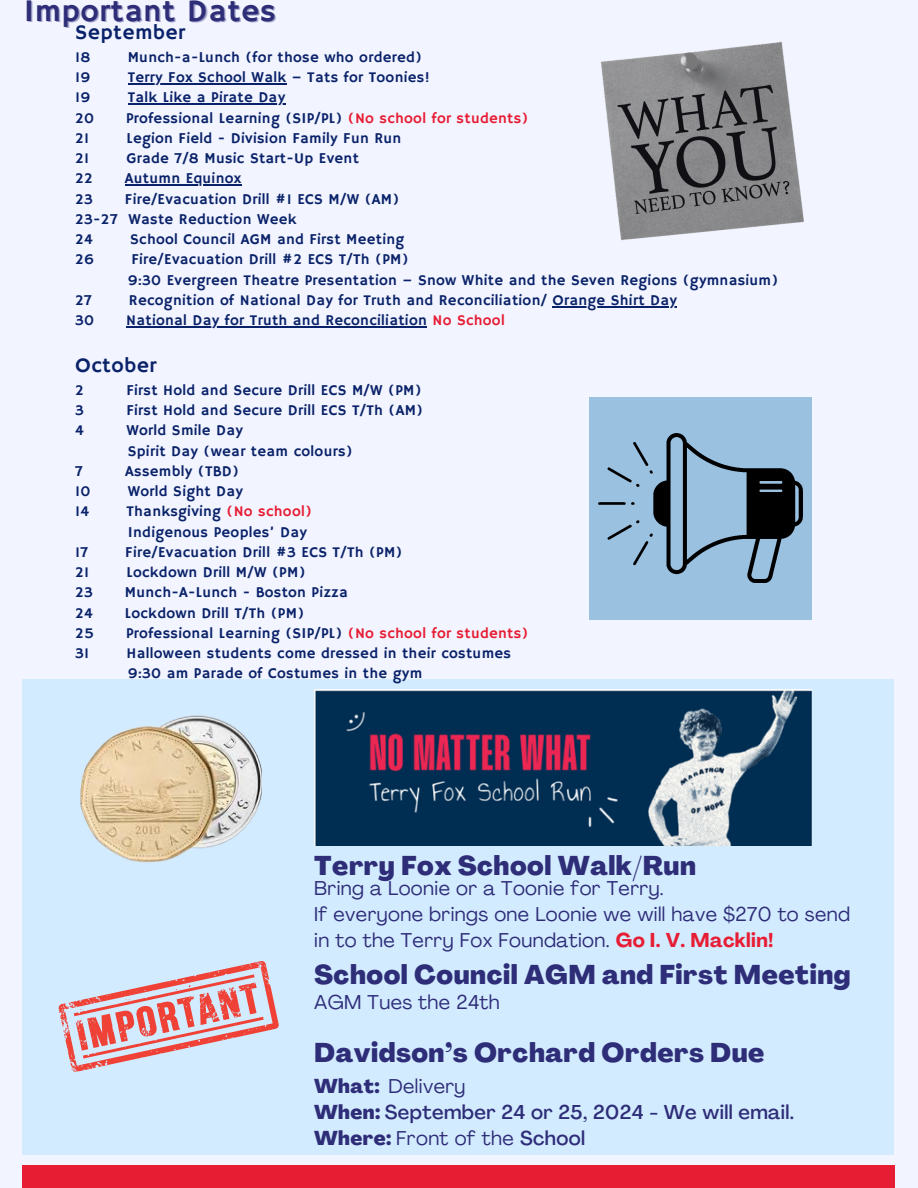
<style>
.page{position:relative;width:918px;height:1188px;background:#f2f5ff}
.page>*{position:absolute;margin:0;border:0;box-sizing:border-box;transform-origin:0 0}
.t1{font:31.35px "Hammersmith One";letter-spacing:.02em;color:#2e2d78}
.t2{font:800 26.7px "Agrandir";letter-spacing:.02em;color:#2e2d78}
.t3{font:21px "Hammersmith One";letter-spacing:.02em;color:#0a2269}
.t4{font:19.8px/25.8px "Agrandir";letter-spacing:.02em;color:#2e2d78}
.t5{font:500 19.8px/25.8px "Agrandir";letter-spacing:.02em;color:#2e2d78}
.t6{font:15px "Hammersmith One";letter-spacing:.02em;color:#0a2269}
.s1{color:#e71d34}
.s2{font-weight:700;color:#e71d34}
.s3{font-weight:800}
.s4{font-weight:400}
</style>
<div class="page">
<div style="left:22px;top:679px;width:872px;height:476px;background:#d3ebff"></div>
<div style="left:23px;top:1165px;width:872px;height:23px;background:#e71d34"></div>
<hr style="left:128px;top:83px;width:159px;height:1px;background:#0a2269">
<hr style="left:128px;top:104px;width:157px;height:1px;background:#0a2269">
<hr style="left:125px;top:185px;width:117px;height:1px;background:#0a2269">
<hr style="left:553px;top:306px;width:124px;height:1px;background:#0a2269">
<hr style="left:126px;top:326px;width:301px;height:1px;background:#0a2269">
<img style="left:601px;top:41px;width:203px;height:200px">
<div style="left:589px;top:397px;width:223px;height:222px;background:#9bc1e1"></div>
<img style="left:599px;top:433px;width:203px;height:150px">
<svg style="left:59px;top:961px;width:220px;height:111px"></svg>
<img style="left:314px;top:689px;width:497px;height:157px">
<img style="left:80px;top:715px;width:182px;height:148px">
<h2 class="t1" style="left:24px;top:-7px;width:254px">Important Dates</h2>
<h1 class="t3" style="left:75px;top:21px;width:112px">September</h1>
<p class="t6" style="left:75px;top:48px;width:17px">18</p>
<p class="t6" style="left:128px;top:48px;width:296px">Munch-a-Lunch (for those who ordered)</p>
<p class="t6" style="left:75px;top:69px;width:17px">19</p>
<p class="t6" style="left:128px;top:69px;width:303px">Terry Fox School Walk – Tats for Toonies!</p>
<p class="t6" style="left:75px;top:89px;width:17px">19</p>
<p class="t6" style="left:128px;top:89px;width:159px">Talk Like a Pirate Day</p>
<p class="t6" style="left:75px;top:109px;width:21px">20</p>
<p class="t6" style="left:126px;top:109px;width:404px">Professional Learning (SIP/PL) <span class="s1">(No school for students)</span></p>
<p class="t6" style="left:75px;top:129px;width:16px">21</p>
<p class="t6" style="left:126px;top:129px;width:276px">Legion Field - Division Family Fun Run</p>
<p class="t6" style="left:75px;top:150px;width:16px">21</p>
<p class="t6" style="left:126px;top:150px;width:234px">Grade 7/8 Music Start-Up Event</p>
<p class="t6" style="left:75px;top:170px;width:19px">22</p>
<p class="t6" style="left:125px;top:170px;width:118px">Autumn Equinox</p>
<p class="t6" style="left:75px;top:190px;width:19px">23</p>
<p class="t6" style="left:125px;top:190px;width:276px">Fire/Evacuation Drill #1 ECS M/W (AM)</p>
<p class="t6" style="left:75px;top:210px;width:44px">23-27</p>
<p class="t6" style="left:128px;top:210px;width:170px">Waste Reduction Week</p>
<p class="t6" style="left:75px;top:231px;width:19px">24</p>
<p class="t6" style="left:130px;top:231px;width:276px">School Council AGM and First Meeting</p>
<p class="t6" style="left:75px;top:251px;width:21px">26</p>
<p class="t6" style="left:131px;top:251px;width:279px">Fire/Evacuation Drill #2 ECS T/Th (PM)</p>
<p class="t6" style="left:128px;top:271px;width:652px">9:30 Evergreen Theatre Presentation – Snow White and the Seven Regions (gymnasium)</p>
<p class="t6" style="left:75px;top:291px;width:18px">27</p>
<p class="t6" style="left:129px;top:291px;width:549px">Recognition of National Day for Truth and Reconciliation/ Orange Shirt Day</p>
<p class="t6" style="left:75px;top:312px;width:21px">30</p>
<p class="t6" style="left:126px;top:312px;width:380px">National Day for Truth and Reconciliation <span class="s1">No School</span></p>
<p class="t3" style="left:75px;top:354px;width:83px">October</p>
<p class="t6" style="left:75px;top:381px;width:10px">2</p>
<p class="t6" style="left:126px;top:381px;width:297px">First Hold and Secure Drill ECS M/W (PM)</p>
<p class="t6" style="left:75px;top:402px;width:10px">3</p>
<p class="t6" style="left:126px;top:402px;width:298px">First Hold and Secure Drill ECS T/Th (AM)</p>
<p class="t6" style="left:75px;top:422px;width:10px">4</p>
<p class="t6" style="left:126px;top:422px;width:118px">World Smile Day</p>
<p class="t6" style="left:128px;top:442px;width:226px">Spirit Day (wear team colours)</p>
<p class="t6" style="left:75px;top:462px;width:9px">7</p>
<p class="t6" style="left:125px;top:462px;width:115px">Assembly (TBD)</p>
<p class="t6" style="left:75px;top:483px;width:17px">10</p>
<p class="t6" style="left:128px;top:483px;width:117px">World Sight Day</p>
<p class="t6" style="left:75px;top:503px;width:16px">14</p>
<p class="t6" style="left:126px;top:503px;width:187px">Thanksgiving <span class="s1">(No school)</span></p>
<p class="t6" style="left:128px;top:523px;width:181px">Indigenous Peoples’ Day</p>
<p class="t6" style="left:75px;top:543px;width:14px">17</p>
<p class="t6" style="left:125px;top:543px;width:279px">Fire/Evacuation Drill #3 ECS T/Th (PM)</p>
<p class="t6" style="left:75px;top:564px;width:16px">21</p>
<p class="t6" style="left:126px;top:564px;width:180px">Lockdown Drill M/W (PM)</p>
<p class="t6" style="left:75px;top:584px;width:19px">23</p>
<p class="t6" style="left:125px;top:584px;width:224px">Munch-A-Lunch - Boston Pizza</p>
<p class="t6" style="left:75px;top:604px;width:19px">24</p>
<p class="t6" style="left:125px;top:604px;width:181px">Lockdown Drill T/Th (PM)</p>
<p class="t6" style="left:75px;top:624px;width:21px">25</p>
<p class="t6" style="left:126px;top:624px;width:404px">Professional Learning (SIP/PL) <span class="s1">(No school for students)</span></p>
<p class="t6" style="left:75px;top:645px;width:16px">31</p>
<p class="t6" style="left:126px;top:645px;width:386px">Halloween students come dressed in their costumes</p>
<p class="t6" style="left:128px;top:665px;width:296px">9:30 am Parade of Costumes in the gym</p>
<h3 class="t2" style="left:314px;top:855px;width:383px">Terry Fox School Walk/Run</h3>
<h2 class="t4" style="left:314px;top:877px;width:537px">Bring a Loonie or a Toonie for Terry.<br>If everyone brings one Loonie we will have $270 to send in to the Terry Fox Foundation. <span class="s2">Go I. V. Macklin!</span></h2>
<h3 class="t2" style="left:314px;top:964px;width:538px">School Council AGM and First Meeting</h3>
<h3 class="t4" style="left:314px;top:991px;width:187px">AGM Tues the 24th</h3>
<h2 class="t2" style="left:314px;top:1042px;width:452px">Davidson’s Orchard Orders Due</h2>
<h3 class="t5" style="left:314px;top:1075px;width:481px"><span class="s3">What:</span> <span class="s4">Delivery<br></span><span class="s3">When:</span> September 24 or 25, 2024 - We will email.<br><span class="s3">Where:</span> <span class="s4">Front of the</span> School</h3>
</div>
